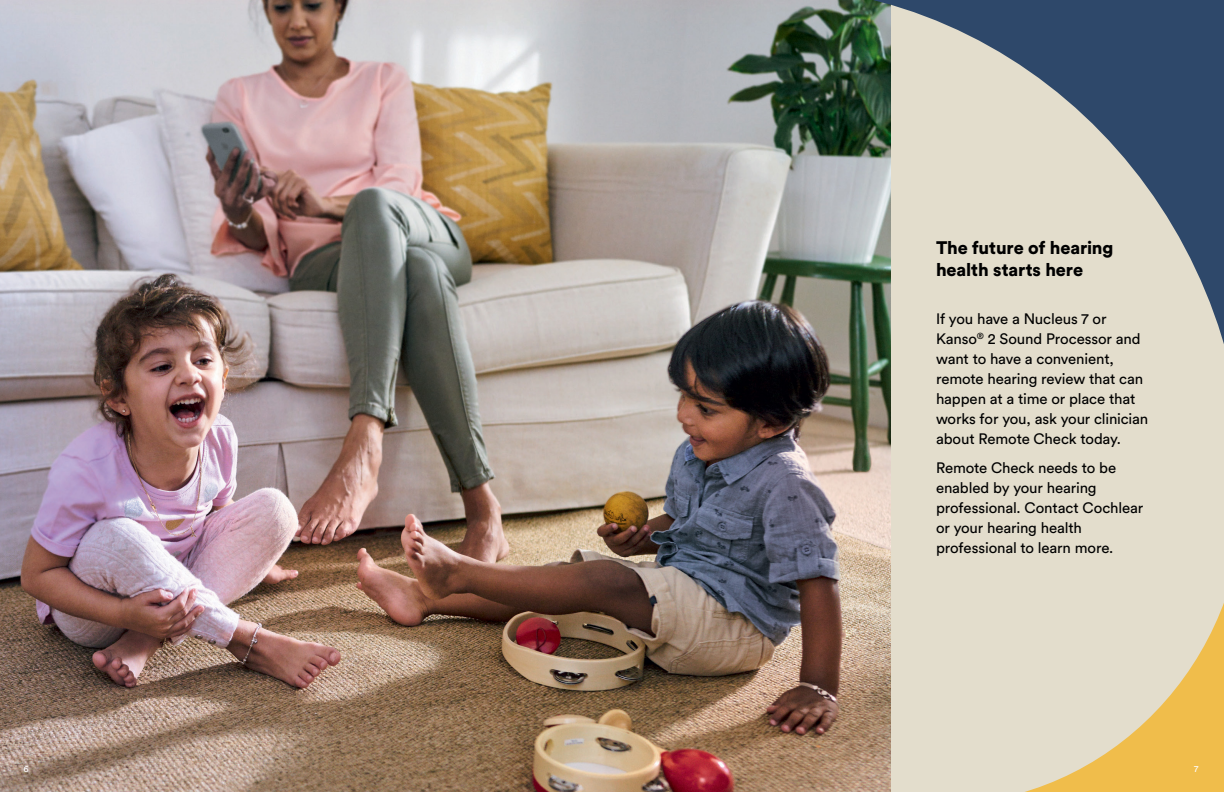
<style>
.page{position:relative;width:1224px;height:792px;background:#fff}
.page>*{position:absolute;margin:0;border:0;box-sizing:border-box;transform-origin:0 0}
.t1{font:900 18px/22px "Circular Std";letter-spacing:-.005em;color:#000}
.t2{font:15px/20px "Circular Std";letter-spacing:-.01em;color:#000}
.t3{font:9px "Circular Std";color:#fff}
</style>
<div class="page">
<img style="left:0;top:0;width:891px;height:792px">
<div style="left:891px;top:0;width:333px;height:792px;background:#e3ddcc"></div>
<svg style="left:759px;top:0;width:465px;height:486px"></svg>
<svg style="left:1025px;top:603px;width:199px;height:189px"></svg>
<p class="t1" style="left:936px;top:238px;width:179px">The future of hearing health starts here</p>
<p class="t2" style="left:936px;top:310px;width:214px">If you have a Nucleus 7 or<br>Kanso<sup>®</sup> 2 Sound Processor and want to have a convenient, remote hearing review that can happen at a time or place that works for you, ask your clinician about Remote Check today.</p>
<p class="t2" style="left:936px;top:458px;width:209px">Remote Check needs to be enabled by your hearing professional. Contact Cochlear or your hearing health professional to learn more.</p>
<p class="t3" style="left:24px;top:765px;width:7px">6</p>
<p class="t3" style="left:1194px;top:765px;width:6px">7</p>
</div>
